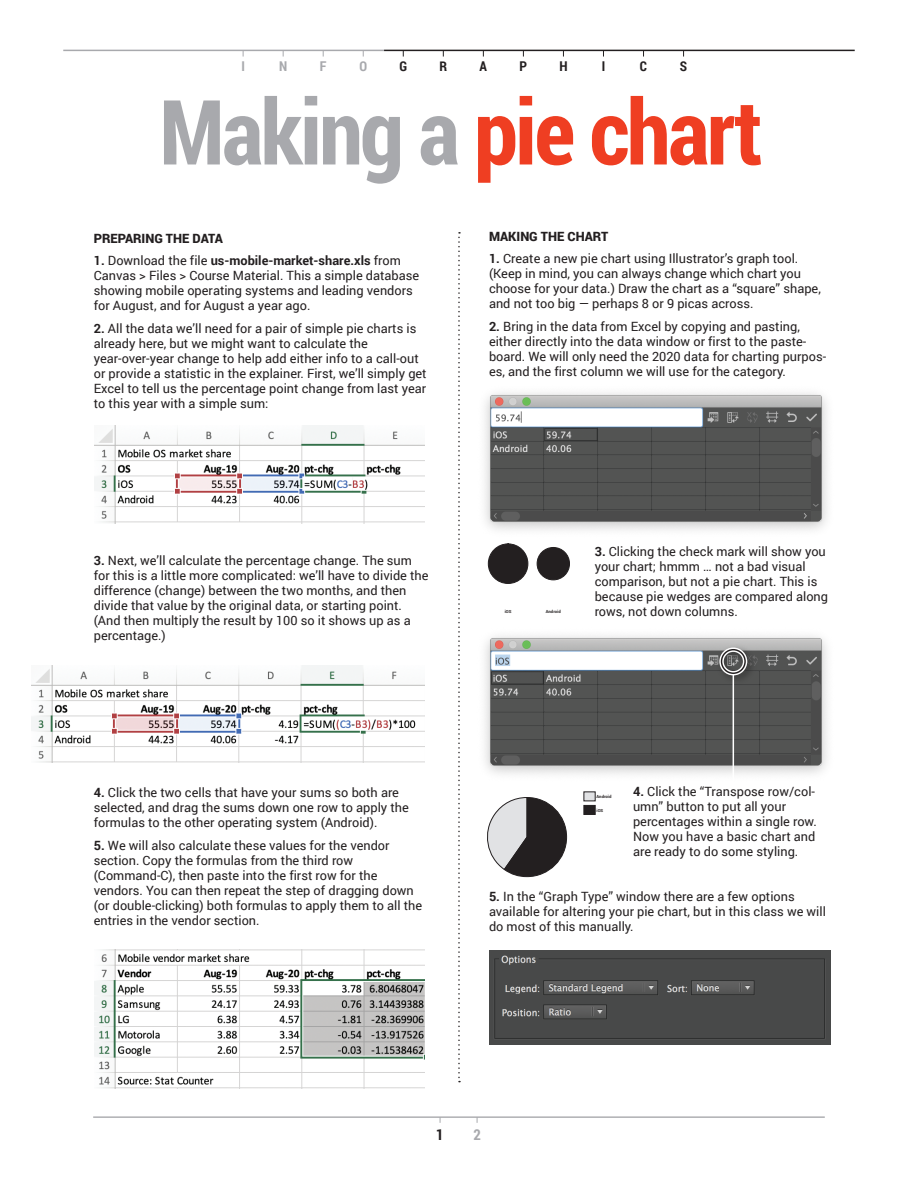
<style>
.page{position:relative;width:918px;height:1188px;background:#fff}
.page>*{position:absolute;margin:0;border:0;box-sizing:border-box;transform-origin:0 0}
.t1{font:700 90px "Roboto Condensed";letter-spacing:-.03em;color:#ef3e22}
.t2{font:700 15px "Roboto Condensed";color:#231f20}
.t3{font:700 15px "Roboto Condensed";color:#a8a9ad}
.t4{font:700 13.5px "Roboto Condensed";color:#231f20}
.t5{font:700 13.5px "Roboto Condensed";color:#a8a9ad}
.t6{font:12.75px/15px "Roboto";color:#231f20}
.t7{font:900 12.75px "Roboto";color:#231f20}
.t8{font:700 4.2px "Roboto";color:#231f20}
.s1{color:#a8a9ad}
.s2{font-weight:700}
</style>
<div class="page">
<img style="left:485px;top:636px;width:342px;height:138px">
<svg style="left:458px;top:232px;width:2px;height:850px"></svg>
<img style="left:713px;top:642px;width:46px;height:46px">
<div style="left:719px;top:648px;width:28px;height:27px;border:4px solid #fff;border-radius:50%"></div>
<div style="left:721px;top:649px;width:25px;height:25px;border:1px solid #231f20;border-radius:50%"></div>
<img style="left:489px;top:951px;width:342px;height:93px">
<hr style="left:733px;top:675px;width:1px;height:111px;background:#fff">
<hr style="left:93px;top:1116px;width:732px;height:2px;background:#a8a9ad">
<hr style="left:384px;top:50px;width:471px;height:1px;background:#231f20">
<hr style="left:63px;top:50px;width:321px;height:1px;background:#a8a9ad">
<img style="left:94px;top:426px;width:331px;height:97px">
<img style="left:94px;top:949px;width:331px;height:140px">
<img style="left:31px;top:665px;width:394px;height:98px">
<div style="left:488px;top:544px;width:40px;height:39px;background:#231f20;border-radius:20px"></div>
<div style="left:488px;top:544px;width:40px;height:40px;border:1px solid #231f20;border-radius:20px"></div>
<div style="left:537px;top:547px;width:33px;height:33px;background:#231f20;border-radius:16px"></div>
<div style="left:537px;top:547px;width:33px;height:33px;border:1px solid #231f20;border-radius:16px"></div>
<svg style="left:584px;top:791px;width:12px;height:10px"></svg>
<div style="left:584px;top:805px;width:12px;height:10px;background:#231f20;border:1px solid #231f20"></div>
<svg style="left:487px;top:797px;width:80px;height:80px"></svg>
<img style="left:485px;top:393px;width:343px;height:137px">
<p class="t5" style="left:241px;top:57px;width:5px">I</p>
<p class="t5" style="left:279px;top:57px;width:10px">N</p>
<p class="t5" style="left:320px;top:57px;width:8px">F</p>
<p class="t5" style="left:359px;top:57px;width:9px">O</p>
<p class="t4" style="left:399px;top:57px;width:9px">G</p>
<p class="t4" style="left:439px;top:57px;width:9px">R</p>
<p class="t4" style="left:480px;top:57px;width:9px">A</p>
<p class="t4" style="left:520px;top:57px;width:9px">P</p>
<p class="t4" style="left:559px;top:57px;width:10px">H</p>
<p class="t4" style="left:602px;top:57px;width:5px">I</p>
<p class="t4" style="left:640px;top:57px;width:9px">C</p>
<p class="t4" style="left:680px;top:57px;width:9px">S</p>
<h1 class="t1" style="left:159px;top:69px;width:605px"><span class="s1">Making a</span> pie chart</h1>
<p class="t7" style="left:94px;top:229px;width:131px">PREPARING THE DATA</p>
<p class="t6" style="left:94px;top:253px;width:327px"><span class="s2">1.</span> Download the file <span class="s2">us-mobile-market-share.xls</span> from Canvas &gt; Files &gt; Course Material. This a simple database showing mobile operating systems and leading vendors for August, and for August a year ago.</p>
<p class="t6" style="left:94px;top:320px;width:334px"><span class="s2">2.</span> All the data we’ll need for a pair of simple pie charts is already here, but we might want to calculate the year-over-year change to help add either info to a call-out or provide a statistic in the explainer. First, we’ll simply get Excel to tell us the percentage point change from last year to this year with a simple sum:</p>
<p class="t6" style="left:94px;top:552px;width:336px"><span class="s2">3.</span> Next, we’ll calculate the percentage change. The sum for this is a little more complicated: we’ll have to divide the difference (change) between the two months, and then divide that value by the original data, or starting point. (And then multiply the result by 100 so it shows up as a percentage.)</p>
<p class="t6" style="left:94px;top:785px;width:317px"><span class="s2">4.</span> Click the two cells that have your sums so both are selected, and drag the sums down one row to apply the formulas to the other operating system (Android).</p>
<p class="t6" style="left:94px;top:837px;width:330px"><span class="s2">5.</span> We will also calculate these values for the vendor section. Copy the formulas from the third row (Command-C), then paste into the first row for the vendors. You can then repeat the step of dragging down (or double-clicking) both formulas to apply them to all the entries in the vendor section.</p>
<p class="t7" style="left:489px;top:227px;width:121px">MAKING THE CHART</p>
<p class="t6" style="left:489px;top:251px;width:333px"><span class="s2">1.</span> Create a new pie chart using Illustrator’s graph tool. (Keep in mind, you can always change which chart you choose for your data.) Draw the chart as a “square” shape, and not too big — perhaps 8 or 9 picas across.</p>
<p class="t6" style="left:489px;top:318px;width:339px"><span class="s2">2.</span> Bring in the data from Excel by copying and pasting, either directly into the data window or first to the paste&shy;board. We will only need the 2020 data for charting purpos&shy;es, and the first column we will use for the category.</p>
<p class="t8" style="left:505px;top:609px;width:8px">iOS</p>
<p class="t8" style="left:546px;top:609px;width:16px">Android</p>
<p class="t6" style="left:595px;top:543px;width:235px"><span class="s2">3.</span> Clicking the check mark will show you your chart; hmmm … not a bad visual comparison, but not a pie chart. This is because pie wedges are compared along rows, not down columns.</p>
<p class="t6" style="left:633px;top:783px;width:185px"><span class="s2">4.</span> Click the “Transpose row/col&shy;umn” button to put all your percentages within a single row.<br>Now you have a basic chart and are ready to do some styling.</p>
<p class="t6" style="left:489px;top:888px;width:338px"><span class="s2">5.</span> In the “Graph Type” window there are a few options available for altering your pie chart, but in this class we will do most of this manually.</p>
<p class="t8" style="left:597px;top:794px;width:16px">Android</p>
<p class="t8" style="left:597px;top:807px;width:8px">iOS</p>
<p class="t2" style="left:436px;top:1124px;width:9px">1</p>
<p class="t3" style="left:473px;top:1124px;width:9px">2</p>
</div>
